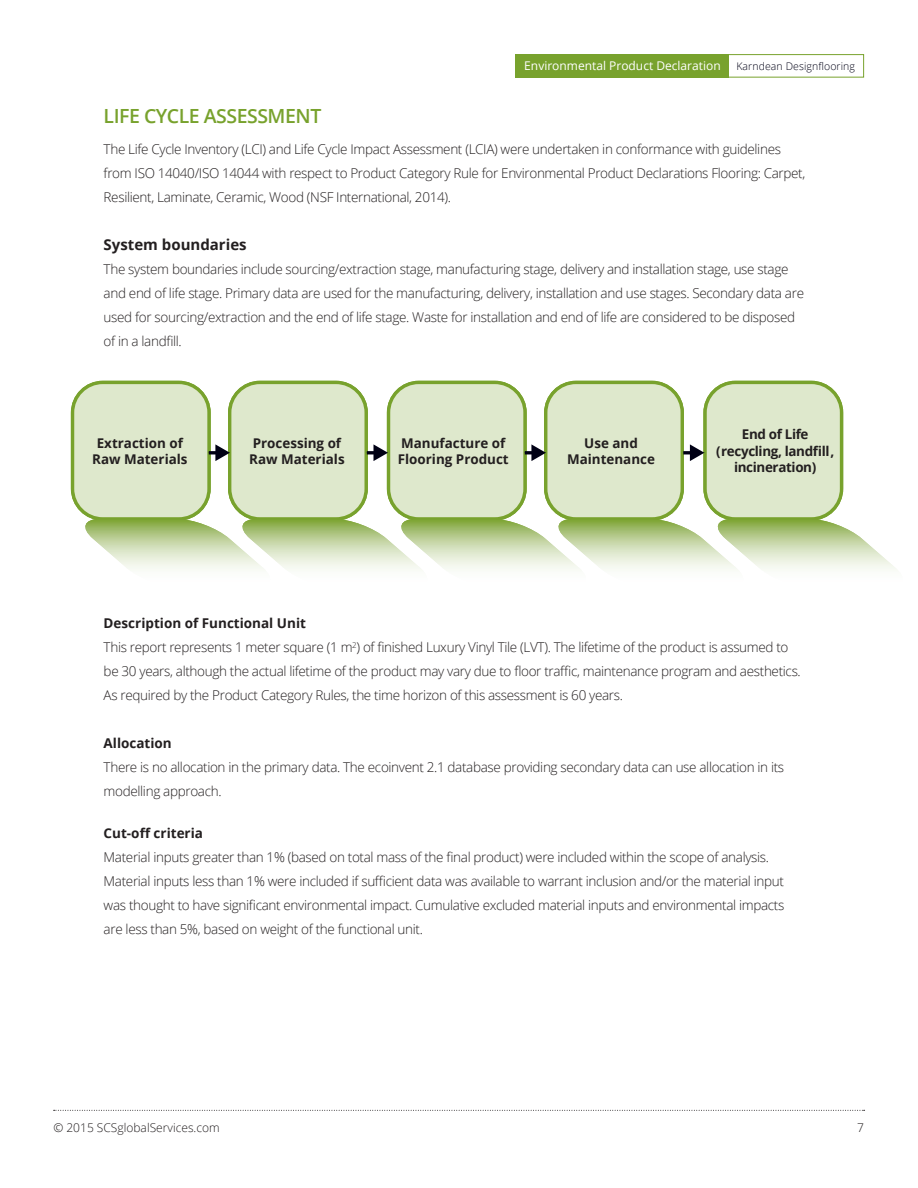
<style>
.page{position:relative;width:918px;height:1188px;background:#fff}
.page>*{position:absolute;margin:0;border:0;box-sizing:border-box;transform-origin:0 0}
.t1{font:600 19.5px "Open Sans";letter-spacing:-.025em;color:#78a22d}
.t2{font:700 15px "Open Sans";color:#231f20}
.Body{font:300 13.5px/24px "Open Sans";letter-spacing:-.025em;color:#231f20}
.t3{font:700 13.35px/16px "Open Sans";color:#231f20;text-align:center}
.t4{font:700 13.35px/16px "Open Sans";letter-spacing:-.025em;color:#231f20;text-align:center}
.t5{font:12px "Open Sans";color:#fff}
.t6{font:300 12px "Open Sans";color:#231f20}
.t7{font:300 10.5px "Open Sans";letter-spacing:.01em;color:#000015}
.s1{font-weight:700}
</style>
<div class="page">
<svg style="left:54px;top:1110px;width:811px;height:1px"></svg>
<div style="left:727px;top:54px;width:137px;height:24px;background:#fff;border:1px solid #78a22d"></div>
<div style="left:515px;top:54px;width:214px;height:24px;background:#78a22d"></div>
<div style="left:73px;top:382px;width:136px;height:137px;background:#dee8cc;border-radius:30px"></div>
<div style="left:71px;top:381px;width:140px;height:140px;border:3px solid #78a22d;border-radius:30px"></div>
<div style="left:230px;top:382px;width:136px;height:137px;background:#dee8cc;border-radius:30px"></div>
<div style="left:228px;top:381px;width:140px;height:140px;border:3px solid #78a22d;border-radius:30px"></div>
<div style="left:389px;top:382px;width:136px;height:137px;background:#dee8cc;border-radius:30px"></div>
<div style="left:387px;top:381px;width:140px;height:140px;border:3px solid #78a22d;border-radius:30px"></div>
<div style="left:546px;top:382px;width:136px;height:137px;background:#dee8cc;border-radius:30px"></div>
<div style="left:544px;top:381px;width:140px;height:140px;border:3px solid #78a22d;border-radius:30px"></div>
<div style="left:705px;top:382px;width:137px;height:137px;background:#dee8cc;border-radius:30px"></div>
<div style="left:703px;top:381px;width:140px;height:140px;border:3px solid #78a22d;border-radius:30px"></div>
<svg style="left:85px;top:519px;width:812px;height:51px"></svg>
<svg style="left:209px;top:444px;width:21px;height:17px"></svg>
<svg style="left:367px;top:444px;width:21px;height:17px"></svg>
<svg style="left:525px;top:444px;width:21px;height:17px"></svg>
<svg style="left:683px;top:444px;width:21px;height:17px"></svg>
<p class="t5" style="left:524px;top:57px;width:198px">Environmental Product Declaration</p>
<p class="t7" style="left:736px;top:59px;width:120px">Karndean Designflooring</p>
<h2 class="t1" style="left:104px;top:102px;width:219px">LIFE CYCLE ASSESSMENT</h2>
<p class="Body" style="left:104px;top:136px;width:703px">The Life Cycle Inventory (LCI) and Life Cycle Impact Assessment (LCIA) were undertaken in conformance with guidelines from ISO 14040/ISO 14044 with respect to Product Category Rule for Environmental Product Declarations Flooring: Carpet,<br>Resilient, Laminate, Ceramic, Wood (NSF International, 2014).</p>
<h3 class="t2" style="left:104px;top:233px;width:145px">System boundaries</h3>
<h3 class="Body" style="left:104px;top:256px;width:702px">The system boundaries include sourcing/extraction stage, manufacturing stage, delivery and installation stage, use stage and end of life stage. Primary data are used for the manufacturing, delivery, installation and use stages. Secondary data are used for sourcing/extraction and the end of life stage. Waste for installation and end of life are considered to be disposed of in a landfill.</h3>
<p class="t3" style="left:398px;top:435px;width:112px;text-align:left">Manufacture of<br>Flooring Product</p>
<p class="t4" style="left:716px;top:426px;width:120px">End of Life (recycling, landfill, incineration)</p>
<p class="t3" style="left:92px;top:435px;width:97px">Extraction of<br>Raw Materials</p>
<p class="t3" style="left:249px;top:435px;width:97px;text-align:left">Processing of<br>Raw Materials</p>
<p class="t3" style="left:567px;top:435px;width:89px">Use and<br>Maintenance</p>
<p class="Body" style="left:104px;top:611px;width:699px"><span class="s1">Description of Functional Unit<br></span>This report represents 1 meter square (1 m<sup>2</sup>) of finished Luxury Vinyl Tile (LVT). The lifetime of the product is assumed to be 30 years, although the actual lifetime of the product may vary due to floor traffic, maintenance program and aesthetics.<br>As required by the Product Category Rules, the time horizon of this assessment is 60 years.</p>
<h3 class="Body" style="left:104px;top:731px;width:682px"><span class="s1">Allocation<br></span>There is no allocation in the primary data. The ecoinvent 2.1 database providing secondary data can use allocation in its modelling approach.</h3>
<h3 class="Body" style="left:104px;top:820px;width:682px"><span class="s1">Cut-off criteria<br></span>Material inputs greater than 1% (based on total mass of the final product) were included within the scope of analysis.<br>Material inputs less than 1% were included if sufficient data was available to warrant inclusion and/or the material input was thought to have significant environmental impact. Cumulative excluded material inputs and environmental impacts are less than 5%, based on weight of the functional unit.</h3>
<p class="t6" style="left:53px;top:1120px;width:168px">© 2015 SCSglobalServices.com</p>
<p class="t6" style="left:857px;top:1120px;width:8px">7</p>
</div>
